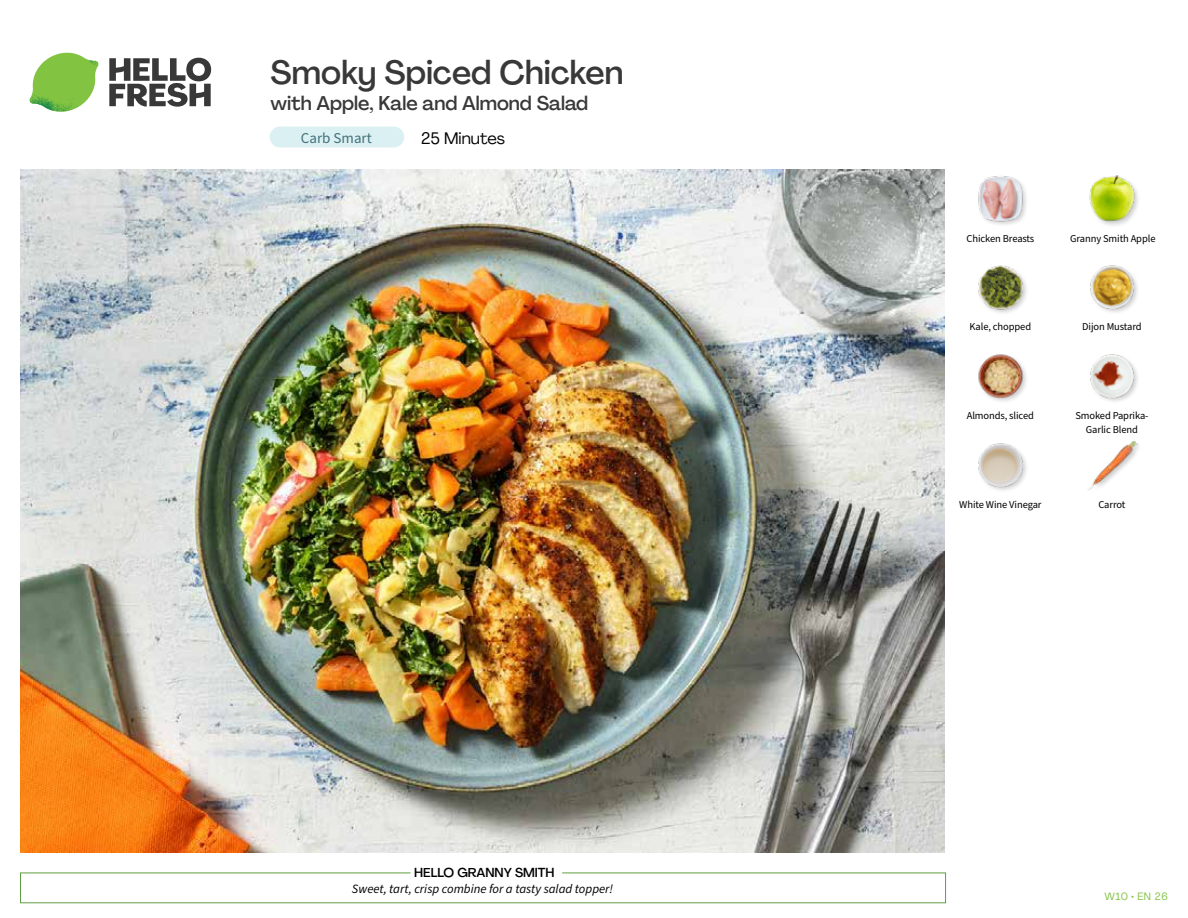
<style>
.page{position:relative;width:1188px;height:918px;background:#fff}
.page>*{position:absolute;margin:0;border:0;box-sizing:border-box;transform-origin:0 0}
.t1{font:500 33px "Agrandir";letter-spacing:-.005em;color:#383839}
.t2{font:500 19.5px "Agrandir";color:#383839}
.t3{font:16.5px "Agrandir";color:#000}
.t4{font:15px "Source Sans Pro";color:#43717b}
.t5{font:italic 12.75px "Source Sans Pro";color:#000}
.t6{font:500 12.75px "Agrandir";color:#000}
.t7{font:10.5px/13.5px "Source Sans Pro";letter-spacing:-.01em;color:#000;text-align:center}
.t8{font:10.5px "Agrandir";letter-spacing:.05em;color:#82c341}
</style>
<div class="page">
<div style="left:270px;top:127px;width:134px;height:20px;background:#dbf0f2;border-radius:10px"></div>
<svg style="left:109px;top:57px;width:102px;height:50px"></svg>
<svg style="left:34px;top:53px;width:62px;height:40px"></svg>
<img style="left:67px;top:53px;width:32px;height:26px">
<img style="left:33px;top:75px;width:59px;height:11px">
<img style="left:29px;top:79px;width:61px;height:33px">
<img style="left:65px;top:86px;width:27px;height:25px">
<div style="left:20px;top:873px;width:926px;height:30px;border:1px solid #609f43"></div>
<div style="left:411px;top:865px;width:151px;height:15px;background:#fff"></div>
<img style="left:21px;top:170px;width:924px;height:682px">
<img style="left:1088px;top:441px;width:49px;height:49px">
<img style="left:978px;top:443px;width:49px;height:48px">
<img style="left:1090px;top:354px;width:48px;height:48px">
<img style="left:978px;top:354px;width:49px;height:47px">
<img style="left:1090px;top:265px;width:48px;height:48px">
<img style="left:978px;top:265px;width:49px;height:48px">
<img style="left:1089px;top:175px;width:49px;height:51px">
<img style="left:978px;top:176px;width:48px;height:49px">
<h1 class="t1" style="left:271px;top:52px;width:354px">Smoky Spiced Chicken</h1>
<h2 class="t2" style="left:271px;top:91px;width:319px">with Apple, Kale and Almond Salad</h2>
<h3 class="t4" style="left:301px;top:128px;width:72px">Carb Smart</h3>
<h3 class="t3" style="left:421px;top:128px;width:86px">25 Minutes</h3>
<p class="t6" style="left:414px;top:864px;width:142px">HELLO GRANNY SMITH</p>
<p class="t5" style="left:352px;top:880px;width:263px">Sweet, tart, crisp combine for a tasty salad topper!</p>
<p class="t7" style="left:967px;top:232px;width:69px">Chicken Breasts</p>
<p class="t7" style="left:1070px;top:232px;width:87px">Granny Smith Apple</p>
<p class="t7" style="left:970px;top:321px;width:63px">Kale, chopped</p>
<p class="t7" style="left:1082px;top:321px;width:61px">Dijon Mustard</p>
<p class="t7" style="left:967px;top:409px;width:69px">Almonds, sliced</p>
<p class="t7" style="left:1075px;top:409px;width:75px">Smoked Paprika-<br>Garlic Blend</p>
<p class="t7" style="left:959px;top:498px;width:84px">White Wine Vinegar</p>
<p class="t7" style="left:1098px;top:498px;width:29px">Carrot</p>
<p class="t8" style="left:1104px;top:890px;width:65px">W10 • EN 26</p>
</div>
